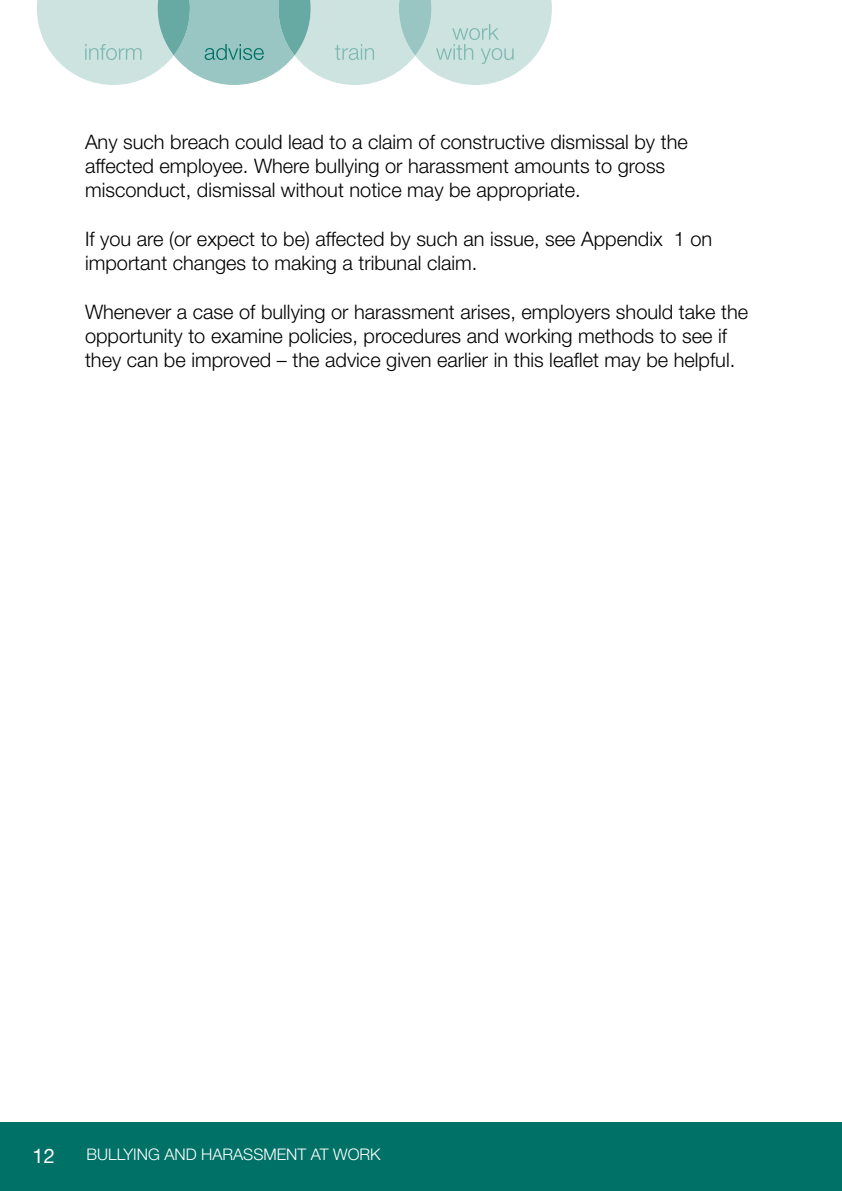
<style>
.page{position:relative;width:842px;height:1191px;background:#fff}
.page>*{position:absolute;margin:0;border:0;box-sizing:border-box;transform-origin:0 0}
._04_-_Main_Text{font:300 20px/24px "Helvetica Neue";color:#000}
.t1{font:20px "Helvetica Neue";color:#fff}
.t2{font:300 16px "Helvetica Neue";color:#fff}
</style>
<div class="page">
<div style="left:0;top:1123px;width:842px;height:68px;background:#007166"></div>
<svg style="left:37px;top:0;width:515px;height:85px;background:#bfdcd8"></svg>
<p class="_04_-_Main_Text" style="left:85px;top:129px;width:604px">Any such breach could lead to a claim of constructive dismissal by the affected employee. Where bullying or harassment amounts to gross misconduct, dismissal without notice may be appropriate.</p>
<p class="_04_-_Main_Text" style="left:85px;top:226px;width:629px">If you are (or expect to be) affected by such an issue, see Appendix 1 on important changes to making a tribunal claim.</p>
<p class="_04_-_Main_Text" style="left:85px;top:299px;width:665px">Whenever a case of bullying or harassment arises, employers should take the opportunity to examine policies, procedures and working methods to see if they can be improved – the advice given earlier in this leaflet may be helpful.</p>
<p class="t1" style="left:33px;top:1143px;width:24px">12</p>
<p class="t2" style="left:86px;top:1144px;width:296px">BULLYING AND HARASSMENT AT WORK</p>
</div>
